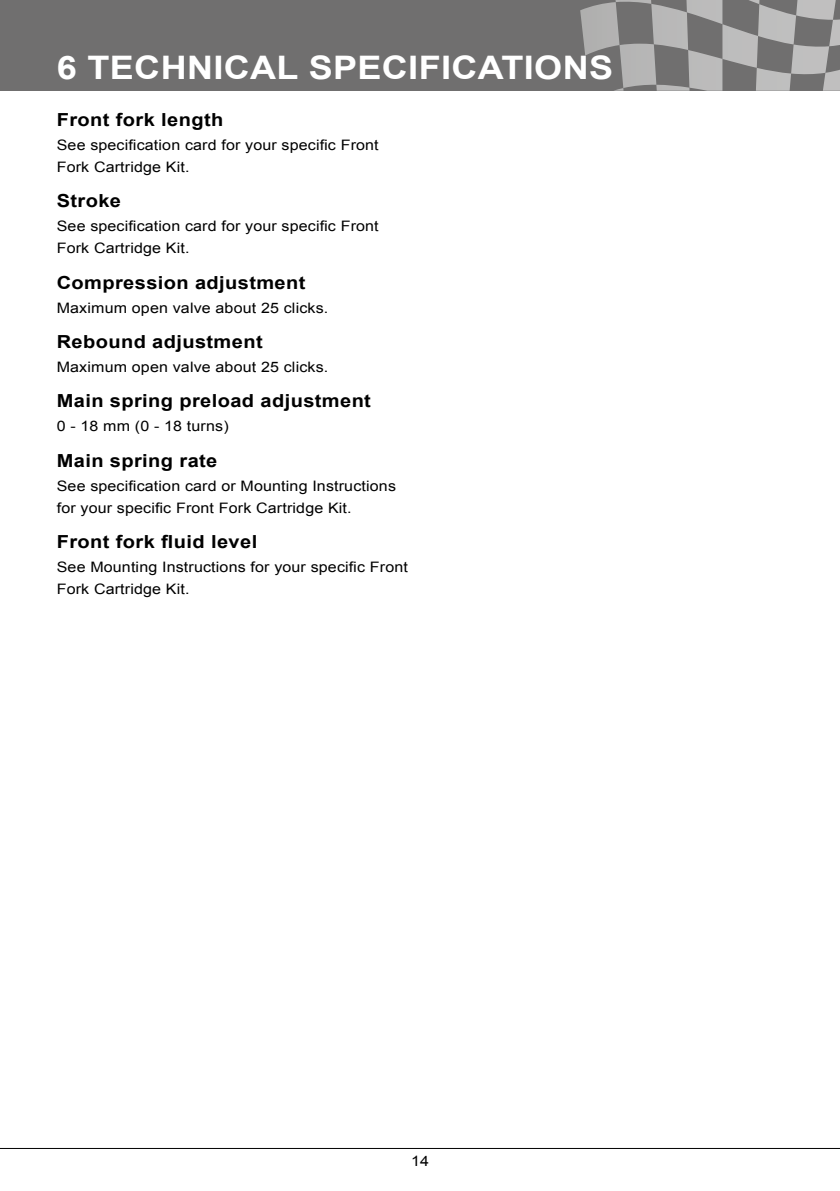
<style>
.page{position:relative;width:840px;height:1191px;background:#fff}
.page>*{position:absolute;margin:0;border:0;box-sizing:border-box;transform-origin:0 0}
.t1{font:700 32.4px "Arial";letter-spacing:.01em;color:#fff;scale:1.11 1}
.t2{font:700 18px "Arial";letter-spacing:.02em;color:#000;scale:1.11 1}
.t3{font:14.4px/22px "Arial";letter-spacing:.01em;color:#000;scale:1.11 1}
</style>
<div class="page">
<div style="left:0;top:0;width:839px;height:91px;background:#706f6f"></div>
<svg style="left:580px;top:0;width:259px;height:91px"></svg>
<hr style="left:0;top:1148px;width:839px;height:1px;background:#000">
<h1 class="t1" style="left:57px;top:46px;width:502px">6 TECHNICAL SPECIFICATIONS</h1>
<p class="t2" style="left:57px;top:108px;width:151px">Front fork length</p>
<p class="t3" style="left:57px;top:134px;width:291px">See specification card for your specific Front<br>Fork Cartridge Kit.</p>
<p class="t2" style="left:57px;top:189px;width:59px">Stroke</p>
<p class="t3" style="left:57px;top:215px;width:291px">See specification card for your specific Front<br>Fork Cartridge Kit.</p>
<p class="t2" style="left:57px;top:270px;width:225px">Compression adjustment</p>
<p class="t3" style="left:57px;top:297px;width:246px">Maximum open valve about 25 clicks.</p>
<p class="t2" style="left:57px;top:330px;width:187px">Rebound adjustment</p>
<p class="t3" style="left:57px;top:356px;width:246px">Maximum open valve about 25 clicks.</p>
<p class="t2" style="left:57px;top:389px;width:284px">Main spring preload adjustment</p>
<p class="t3" style="left:57px;top:415px;width:156px">0 - 18 mm (0 - 18 turns)</p>
<p class="t2" style="left:57px;top:448px;width:146px">Main spring rate</p>
<p class="t3" style="left:57px;top:475px;width:307px">See specification card or Mounting Instructions for your specific Front Fork Cartridge Kit.</p>
<p class="t2" style="left:57px;top:530px;width:182px">Front fork fluid level</p>
<p class="t3" style="left:57px;top:556px;width:318px">See Mounting Instructions for your specific Front<br>Fork Cartridge Kit.</p>
<p class="t3" style="left:411px;top:1149px;width:18px">14</p>
</div>
